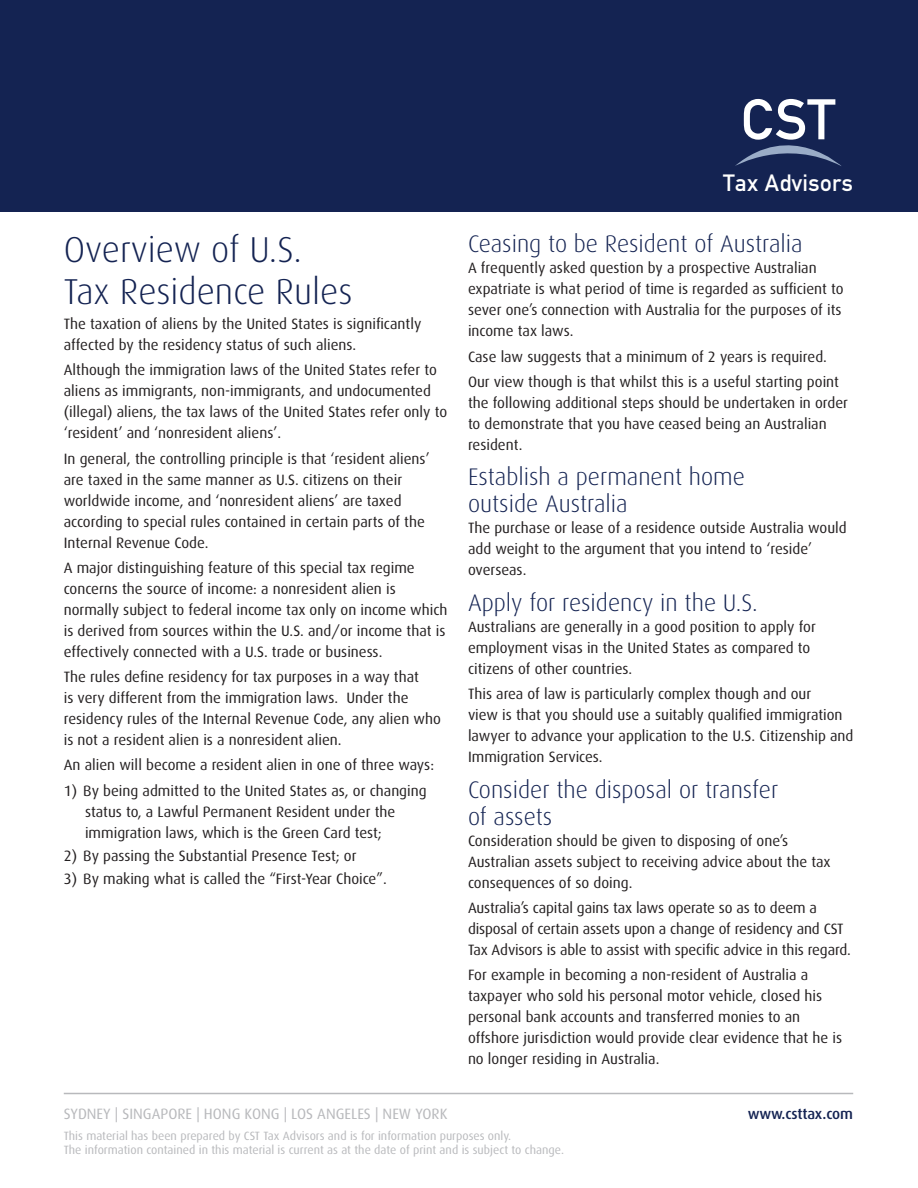
<style>
.page{position:relative;width:918px;height:1188px;background:#fff}
.page>*{position:absolute;margin:0;border:0;box-sizing:border-box;transform-origin:0 0}
.t1{font:56.25px "DIN Mittelschrift";color:#fff}
.main_text{font:300 36px/42px "Dax";color:#142352}
.small_header{font:300 24px/27px "Dax";color:#142352}
.t2{font:23.25px "DIN Mittelschrift";letter-spacing:.02em;color:#fff}
.main_text-2{font:15px/21px "Dax";color:#231f20}
.bullets{font:15px/21px "Dax";color:#231f20}
.t3{font:15px "Dax";color:#b8b9bc}
.main_text-3{font:500 15px "Dax";letter-spacing:-.01em;color:#142352}
.t4{font:12px "Dax";color:#b8b9bc}
</style>
<div class="page">
<hr style="left:64px;top:1093px;width:789px;height:1px;background:#b8b9bc">
<div style="left:0;top:0;width:918px;height:212px;background:#142352"></div>
<svg style="left:735px;top:145px;width:106px;height:21px"></svg>
<p class="main_text" style="left:64px;top:229px;width:290px">Overview of U.S.<br>Tax Residence Rules</p>
<p class="main_text-2" style="left:64px;top:313px;width:359px">The taxation of aliens by the United States is significantly affected by the residency status of such aliens.</p>
<p class="main_text-2" style="left:64px;top:360px;width:385px">Although the immigration laws of the United States refer to aliens as immigrants, non-immigrants, and undocumented (illegal) aliens, the tax laws of the United States refer only to ‘resident’ and ‘nonresident aliens’.</p>
<p class="main_text-2" style="left:64px;top:448px;width:367px">In general, the controlling principle is that ‘resident aliens’ are taxed in the same manner as U.S. citizens on their worldwide income, and ‘nonresident aliens’ are taxed according to special rules contained in certain parts of the Internal Revenue Code.</p>
<p class="main_text-2" style="left:64px;top:557px;width:385px">A major distinguishing feature of this special tax regime concerns the source of income: a nonresident alien is normally subject to federal income tax only on income which is derived from sources within the U.S. and/or income that is effectively connected with a U.S. trade or business.</p>
<p class="main_text-2" style="left:64px;top:666px;width:379px">The rules define residency for tax purposes in a way that<br>is very different from the immigration laws. Under the residency rules of the Internal Revenue Code, any alien who is not a resident alien is a nonresident alien.</p>
<p class="main_text-2" style="left:64px;top:755px;width:372px">An alien will become a resident alien in one of three ways:</p>
<p class="bullets" style="left:85px;top:780px;width:343px;text-indent:-21px">1) By being admitted to the United States as, or changing status to, a Lawful Permanent Resident under the immigration laws, which is the Green Card test;</p>
<p class="bullets" style="left:64px;top:845px;width:294px">2) By passing the Substantial Presence Test; or</p>
<p class="bullets" style="left:64px;top:868px;width:325px">3) By making what is called the “First-Year Choice”.</p>
<p class="t1" style="left:741px;top:87px;width:96px">CST</p>
<p class="t2" style="left:723px;top:169px;width:131px">Tax Advisors</p>
<p class="small_header" style="left:468px;top:231px;width:336px">Ceasing to be Resident of Australia</p>
<p class="main_text-2" style="left:468px;top:258px;width:377px">A frequently asked question by a prospective Australian expatriate is what period of time is regarded as sufficient to sever one’s connection with Australia for the purposes of its income tax laws.</p>
<p class="main_text-2" style="left:468px;top:346px;width:361px">Case law suggests that a minimum of 2 years is required.</p>
<p class="main_text-2" style="left:468px;top:371px;width:382px">Our view though is that whilst this is a useful starting point the following additional steps should be undertaken in order to demonstrate that you have ceased being an Australian resident.</p>
<p class="small_header" style="left:468px;top:464px;width:279px">Establish a permanent home outside Australia</p>
<p class="main_text-2" style="left:468px;top:518px;width:380px">The purchase or lease of a residence outside Australia would add weight to the argument that you intend to ‘reside’ overseas.</p>
<p class="small_header" style="left:468px;top:589px;width:291px">Apply for residency in the U.S.</p>
<p class="main_text-2" style="left:468px;top:616px;width:349px">Australians are generally in a good position to apply for employment visas in the United States as compared to citizens of other countries.</p>
<p class="main_text-2" style="left:468px;top:684px;width:387px">This area of law is particularly complex though and our<br>view is that you should use a suitably qualified immigration lawyer to advance your application to the U.S. Citizenship and Immigration Services.</p>
<p class="small_header" style="left:468px;top:776px;width:312px">Consider the disposal or transfer of assets</p>
<p class="main_text-2" style="left:468px;top:830px;width:364px">Consideration should be given to disposing of one’s<br>Australian assets subject to receiving advice about the tax consequences of so doing.</p>
<p class="main_text-2" style="left:468px;top:897px;width:385px">Australia’s capital gains tax laws operate so as to deem a disposal of certain assets upon a change of residency and CST<br>Tax Advisors is able to assist with specific advice in this regard.</p>
<p class="main_text-2" style="left:468px;top:965px;width:376px">For example in becoming a non-resident of Australia a taxpayer who sold his personal motor vehicle, closed his personal bank accounts and transferred monies to an offshore jurisdiction would provide clear evidence that he is no longer residing in Australia.</p>
<p class="t3" style="left:64px;top:1105px;width:385px">SYDNEY | SINGAPORE | HONG KONG | LOS ANGELES | NEW YORK</p>
<p class="t4" style="left:64px;top:1129px;width:449px">This material has been prepared by CST Tax Advisors and is for information purposes only.</p>
<p class="t4" style="left:64px;top:1143px;width:502px">The information contained in this material is current as at the date of print and is subject to change.</p>
<p class="main_text-3" style="left:748px;top:1105px;width:107px">www.csttax.com</p>
</div>
